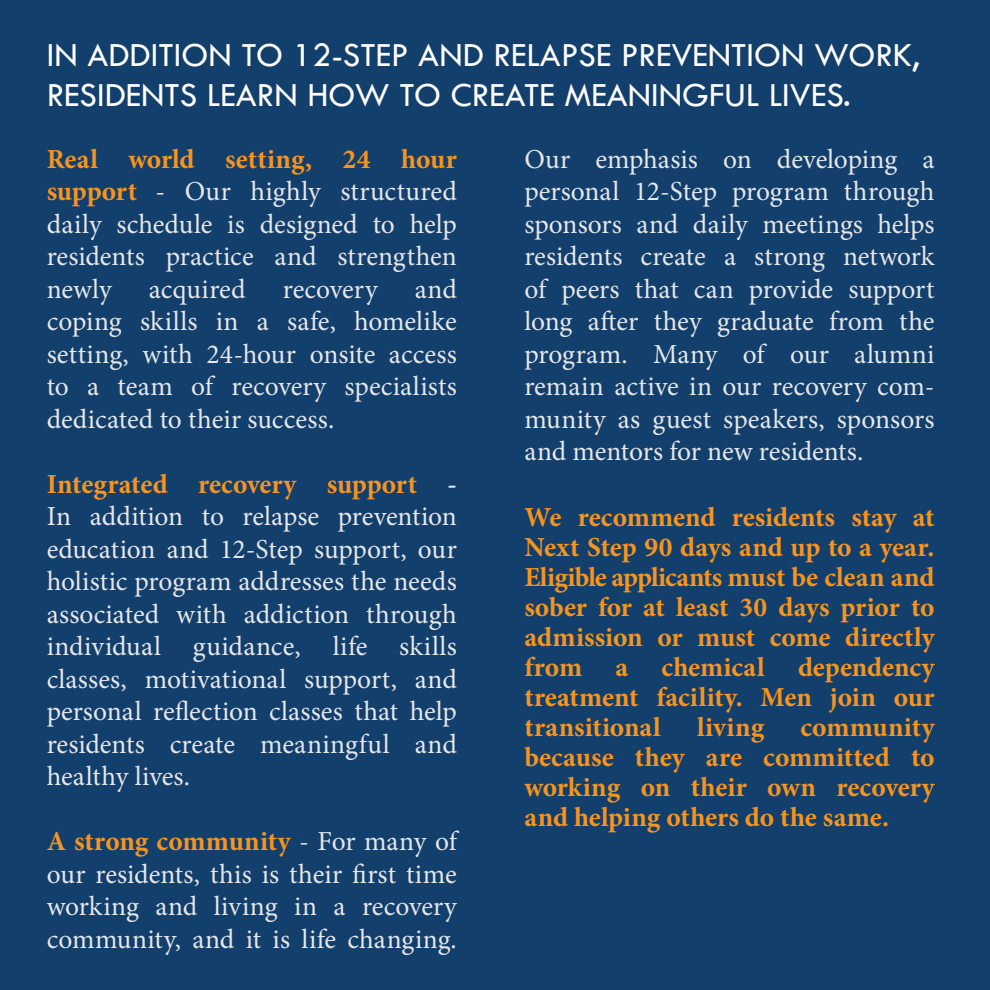
<style>
.page{position:relative;width:990px;height:990px;background:#133f6d}
.page>*{position:absolute;margin:0;border:0;box-sizing:border-box;transform-origin:0 0}
.t1{font:35px/40px "Tw Cen";color:#fff}
.t2{font:27.5px/32.5px "Minion Pro";color:#e6e7e8;text-align:justify}
.t3{font:700 27.5px/30px "Minion Pro";color:#f7941e;text-align:justify}
.s1{font-weight:700;color:#f7941e}
.s2{font-weight:700}
</style>
<div class="page">
<p class="t1" style="left:47px;top:34px;width:875px">IN ADDITION TO 12-STEP AND RELAPSE PREVENTION WORK,<br>RESIDENTS LEARN HOW TO CREATE MEANINGFUL LIVES.</p>
<p class="t2" style="left:47px;top:143px;width:412px"><span class="s1">Real world setting, 24 hour support</span> - Our highly structured daily schedule is designed to help residents practice and strengthen newly</p>
<p class="t2" style="left:47px;top:273px;width:412px;text-indent:368px">and coping skills in a safe, homelike setting, with 24-hour onsite access to a team of recovery specialists dedicated to their success.</p>
<p class="t2" style="left:149px;top:273px;width:98px">acquired</p>
<p class="t2" style="left:283px;top:273px;width:96px">recovery</p>
<p class="t2" style="left:47px;top:468px;width:412px"><span class="s1">Integrated recovery support</span> <span class="s2">- </span>In addition to relapse prevention education and 12-Step support, our holistic program addresses the needs associated with addiction through individual guidance, life skills classes, motivational support, and personal reflection classes that help residents create meaningful and healthy lives.</p>
<p class="t2" style="left:47px;top:825px;width:412px"><span class="s1">A strong community</span> - For many of our residents, this is their first time working and living in a recovery community, and it is life changing.</p>
<p class="t2" style="left:524px;top:143px;width:412px">Our emphasis on developing a personal 12-Step program through sponsors and daily meetings helps residents create a strong network of peers that can provide support long after they graduate from the program. Many of our alumni remain active in our recovery com&shy;munity as guest speakers, sponsors and mentors for new residents.</p>
<p class="t3" style="left:524px;top:502px;width:412px">We recommend residents stay at Next Step 90 days and up to a year.<br>Eligible applicants must be clean and sober for at least 30 days prior to admission or must come directly from a chemical dependency treatment facility. Men join our transitional</p>
<p class="t3" style="left:697px;top:712px;width:69px">living</p>
<p class="t3" style="left:524px;top:712px;width:412px;text-indent:276px">community because they are committed to working on their own recovery and helping others do the same.</p>
</div>
